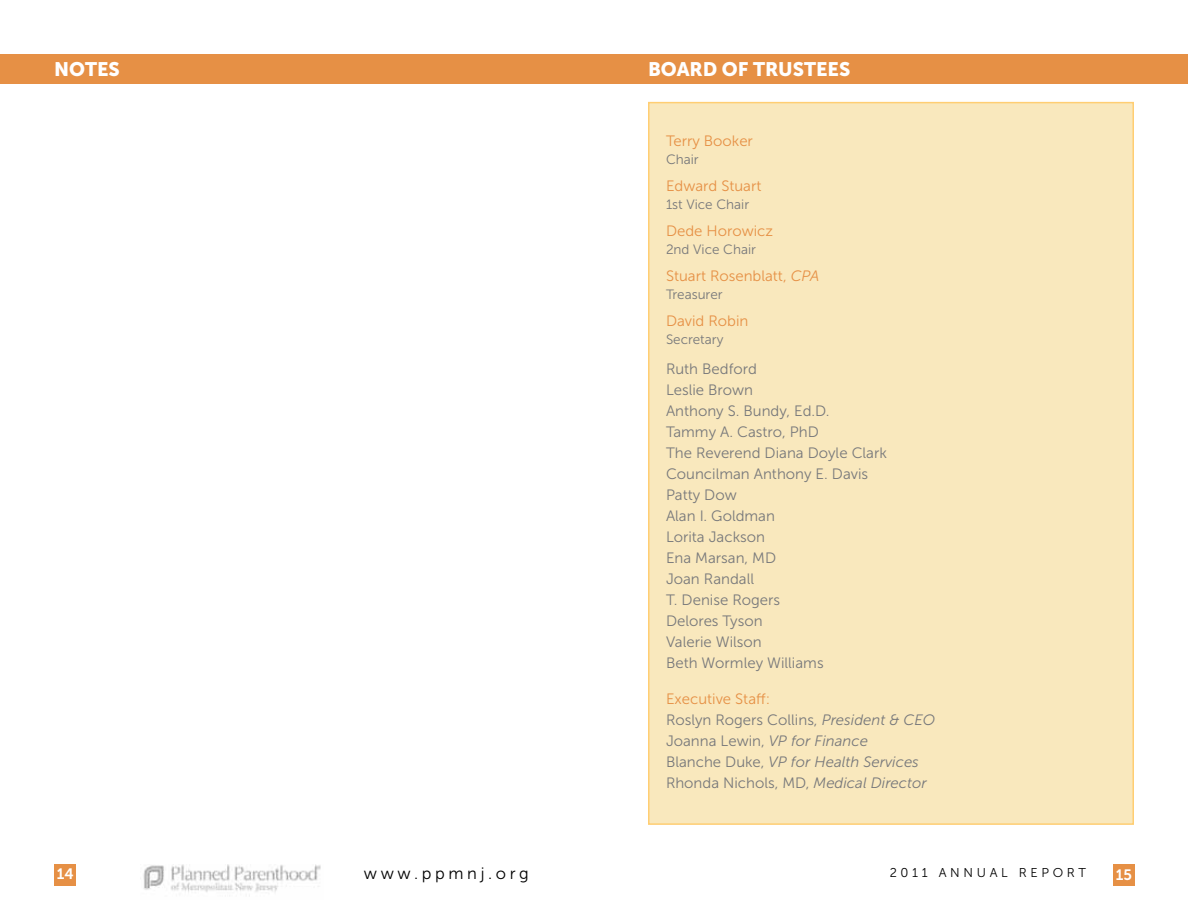
<style>
.page{position:relative;width:1188px;height:918px;background:#fff}
.page>*{position:absolute;margin:0;border:0;box-sizing:border-box;transform-origin:0 0}
.t1{font:19.5px "Museo Sans 900";color:#fff}
.t2{font:16.5px "Museo Sans 300";letter-spacing:.22em;color:#000}
.t3{font:15px/21px "Museo Sans 300";color:#77787b}
.t4{font:15px "Museo Sans 300";color:#e69045}
.t5{font:15px "Museo Sans 700";color:#fff}
.t6{font:13.5px "Museo Sans 300";color:#77787b}
.t7{font:12.75px "Museo Sans 300";letter-spacing:.29em;color:#000}
.s1{font-style:italic}
.s2{color:#e69045}
</style>
<div class="page">
<img style="left:143px;top:864px;width:178px;height:32px">
<div style="left:54px;top:864px;width:22px;height:21px;background:#e69045"></div>
<div style="left:1113px;top:864px;width:21px;height:21px;background:#e69045"></div>
<div style="left:0;top:54px;width:600px;height:30px;background:#e69045"></div>
<div style="left:648px;top:102px;width:486px;height:723px;background:#f9e8bd;border:2px solid #ffce73"></div>
<div style="left:594px;top:54px;width:594px;height:30px;background:#e69045"></div>
<h1 class="t1" style="left:54px;top:58px;width:55px">NOTES</h1>
<h1 class="t1" style="left:648px;top:58px;width:180px">BOARD OF TRUSTEES</h1>
<p class="t4" style="left:666px;top:133px;width:88px">Terry Booker</p>
<p class="t6" style="left:666px;top:152px;width:34px">Chair</p>
<p class="t4" style="left:666px;top:178px;width:97px">Edward Stuart</p>
<p class="t6" style="left:666px;top:197px;width:85px">1st Vice Chair</p>
<p class="t4" style="left:666px;top:223px;width:109px">Dede Horowicz</p>
<p class="t6" style="left:666px;top:242px;width:91px">2nd Vice Chair</p>
<p class="t4" style="left:666px;top:268px;width:155px">Stuart Rosenblatt, <span class="s1">CPA</span></p>
<p class="t6" style="left:666px;top:287px;width:58px">Treasurer</p>
<p class="t4" style="left:666px;top:313px;width:84px">David Robin</p>
<p class="t6" style="left:666px;top:332px;width:59px">Secretary</p>
<p class="t3" style="left:666px;top:359px;width:222px">Ruth Bedford<br>Leslie Brown<br>Anthony S. Bundy, Ed.D.<br>Tammy A. Castro, PhD<br>The Reverend Diana Doyle Clark<br>Councilman Anthony E. Davis<br>Patty Dow<br>Alan I. Goldman<br>Lorita Jackson<br>Ena Marsan, MD<br>Joan Randall<br>T. Denise Rogers<br>Delores Tyson<br>Valerie Wilson<br>Beth Wormley Williams</p>
<p class="t3" style="left:666px;top:689px;width:271px"><span class="s2">Executive Staff:<br></span>Roslyn Rogers Collins, <span class="s1">President &amp; CEO<br></span>Joanna Lewin, <span class="s1">VP for Finance<br></span>Blanche Duke, <span class="s1">VP for Health Services<br></span>Rhonda Nichols, MD, <span class="s1">Medical Director</span></p>
<p class="t5" style="left:57px;top:866px;width:18px">14</p>
<p class="t2" style="left:364px;top:864px;width:166px">www.ppmnj.org</p>
<p class="t7" style="left:890px;top:866px;width:198px">2011 ANNUAL REPORT</p>
<p class="t5" style="left:1116px;top:866px;width:18px">15</p>
</div>
